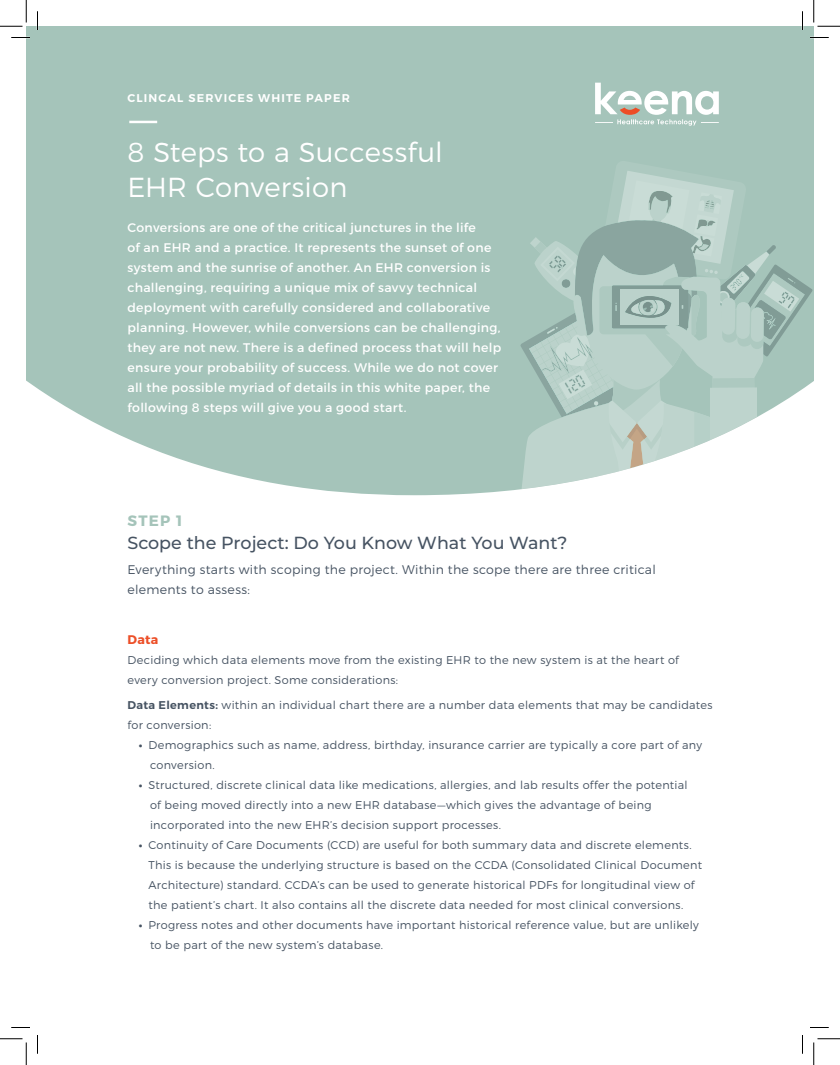
<style>
.page{position:relative;width:840px;height:1065px;background:#fff}
.page>*{position:absolute;margin:0;border:0;box-sizing:border-box;transform-origin:0 0}
.t1{font:300 27.5px/35px "Montserrat";letter-spacing:.005em;color:#fff}
.t2{font:500 17.5px "Montserrat";color:#465362}
.t3{font:700 15px "Montserrat";color:#a5c4ba}
.t4{font:12.5px/20px "Montserrat";letter-spacing:.02em;color:#fff}
.t5{font:300 12.5px/20px "Montserrat";letter-spacing:.02em;color:#465362}
.t6{font:700 12.5px "Montserrat";color:#ec4f28}
.t7{font:300 11.25px/20px "Montserrat";letter-spacing:.025em;color:#465362}
.t8{font:600 11.25px "Montserrat";letter-spacing:.1em;color:#fff}
.s1{font-weight:600}
.s2{font-weight:700}
</style>
<div class="page">
<div style="left:26px;top:26px;width:788px;height:338px;background:#a5c4ba"></div>
<svg style="left:26px;top:120px;width:788px;height:375px"></svg>
<svg style="left:520px;top:160px;width:293px;height:330px"></svg>
<hr style="left:129px;top:121px;width:28px;height:2px;background:#fff">
<svg style="left:595px;top:83px;width:124px;height:43px"></svg>
<svg style="left:11px;top:37px;width:19px;height:1px"></svg>
<svg style="left:810px;top:37px;width:19px;height:1px"></svg>
<svg style="left:11px;top:1027px;width:19px;height:1px"></svg>
<svg style="left:810px;top:1027px;width:19px;height:1px"></svg>
<svg style="left:37px;top:11px;width:1px;height:19px"></svg>
<svg style="left:37px;top:1035px;width:1px;height:19px"></svg>
<svg style="left:802px;top:11px;width:1px;height:19px"></svg>
<svg style="left:802px;top:1035px;width:1px;height:19px"></svg>
<svg style="left:0;top:0;width:27px;height:27px"></svg>
<svg style="left:0;top:1039px;width:27px;height:26px"></svg>
<svg style="left:814px;top:0;width:26px;height:27px"></svg>
<svg style="left:814px;top:1039px;width:26px;height:26px"></svg>
<p class="t8" style="left:128px;top:93px;width:224px">CLINCAL SERVICES WHITE PAPER</p>
<h1 class="t1" style="left:128px;top:136px;width:317px">8 Steps to a Successful<br>EHR Conversion</h1>
<p class="t4" style="left:128px;top:219px;width:375px">Conversions are one of the critical junctures in the life<br>of an EHR and a practice. It represents the sunset of one system and the sunrise of another. An EHR conversion is challenging, requiring a unique mix of savvy technical deployment with carefully considered and collaborative planning. However, while conversions can be challenging, they are not new. There is a defined process that will help ensure your probability of success. While we do not cover all the possible myriad of details in this white paper, the following 8 steps will give you a good start.</p>
<h3 class="t3" style="left:128px;top:514px;width:56px">STEP 1</h3>
<h2 class="t2" style="left:128px;top:536px;width:441px">Scope the Project: Do You Know What You Want?</h2>
<p class="t5" style="left:128px;top:560px;width:530px">Everything starts with scoping the project. Within the scope there are three critical elements to assess:</p>
<p class="t6" style="left:128px;top:635px;width:32px">Data</p>
<p class="t7" style="left:127px;top:651px;width:553px">Deciding which data elements move from the existing EHR to the new system is at the heart of every conversion project. Some considerations:</p>
<p class="t7" style="left:127px;top:696px;width:587px"><span class="s1">Data Elements:</span> within an individual chart there are a number data elements that may be candidates for conversion:</p>
<p class="t7" style="left:150px;top:736px;width:554px;text-indent:-11px"><span class="s2">•</span> Demographics such as name, address, birthday, insurance carrier are typically a core part of any conversion.</p>
<p class="t7" style="left:150px;top:776px;width:539px;text-indent:-11px"><span class="s2">•</span> Structured, discrete clinical data like medications, allergies, and lab results offer the potential of being moved directly into a new EHR database—which gives the advantage of being incorporated into the new EHR’s decision support processes.</p>
<p class="t7" style="left:148px;top:836px;width:555px;text-indent:-10px"><span class="s2">•</span> Continuity of Care Documents (CCD) are useful for both summary data and discrete elements.<br>This is because the underlying structure is based on the CCDA (Consolidated Clinical Document Architecture) standard. CCDA’s can be used to generate historical PDFs for longitudinal view of the patient’s chart. It also contains all the discrete data needed for most clinical conversions.</p>
<p class="t7" style="left:150px;top:916px;width:550px;text-indent:-11px"><span class="s2">•</span> Progress notes and other documents have important historical reference value, but are unlikely to be part of the new system’s database.</p>
</div>
